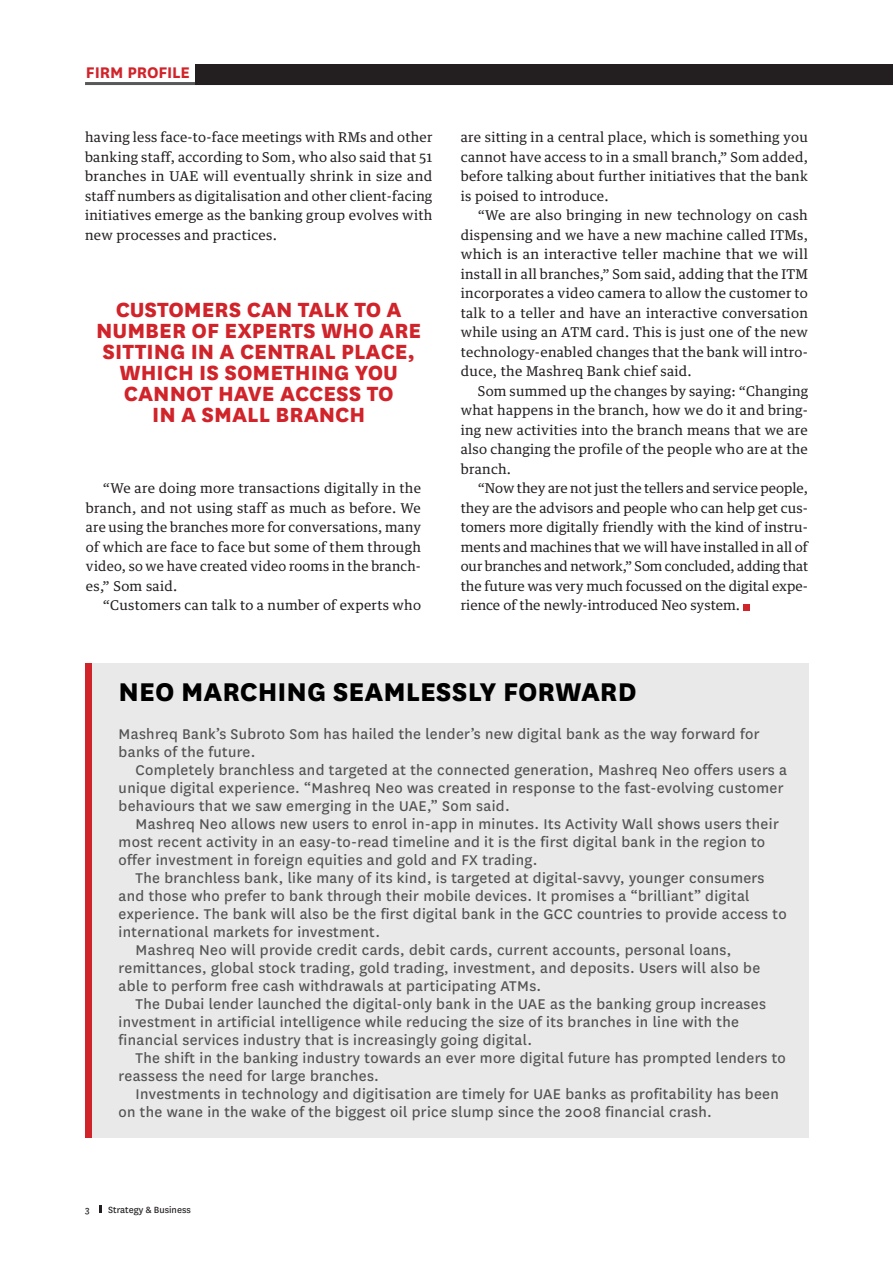
<style>
.page{position:relative;width:893px;height:1263px;background:#fff}
.page>*{position:absolute;margin:0;border:0;box-sizing:border-box;transform-origin:0 0}
.t1{font:800 30px "National";color:#000}
.t2{font:800 24px/21px "National";color:#d1232a;text-align:center}
.t3{font:700 18px "National";letter-spacing:-.01em;color:#d1232a}
.t4{font:16.5px/18px "National";letter-spacing:.02em;color:#535355}
.t5{font:13.5px/19.5px "Guardian Text Egyp";letter-spacing:.02em;color:#231f20;text-align:justify}
.t6{font:10.5px "National";color:#231f20}
</style>
<div class="page">
<div style="left:88px;top:663px;width:721px;height:474px;background:#e9e9e9"></div>
<div style="left:85px;top:663px;width:6px;height:474px;background:#d1232a"></div>
<div style="left:743px;top:604px;width:7px;height:6px;background:#d1232a"></div>
<svg style="left:99px;top:1205px;width:2px;height:8px"></svg>
<hr style="left:85px;top:82px;width:808px;height:3px;background:#57585a">
<div style="left:196px;top:64px;width:697px;height:21px;background:#231f20"></div>
<h3 class="t3" style="left:86px;top:59px;width:105px">FIRM PROFILE</h3>
<p class="t5" style="left:85px;top:126px;width:349px">having less face-to-face meetings with RMs and other banking staff, according to Som, who also said that 51 branches in UAE will eventually shrink in size and staff numbers as digitalisation and other client-facing initiatives emerge as the banking group evolves with new processes and practices.</p>
<p class="t5" style="left:461px;top:126px;width:349px">are sitting in a central place, which is something you cannot have access to in a small branch,” Som added, before talking about further initiatives that the bank is poised to introduce.</p>
<p class="t5" style="left:461px;top:204px;width:349px;text-indent:17px">“We are also bringing in new technology on cash dispensing and we have a new machine called ITMs, which is an interactive teller machine that we will install in all branches,” Som said, adding that the ITM incorporates a video camera to allow the customer to talk to a teller and have an interactive conversation while using an ATM card. This is just one of the new technology-enabled changes that the bank will intro&shy;duce, the Mashreq Bank chief said.</p>
<p class="t5" style="left:461px;top:380px;width:349px;text-indent:17px">Som summed up the changes by saying: “Changing what happens in the branch, how we do it and bring&shy;ing new activities into the branch means that we are also changing the profile of the people who are at the branch.</p>
<p class="t5" style="left:461px;top:477px;width:349px;text-indent:17px">“Now they are not just the tellers and service people, they are the advisors and people who can help get cus&shy;tomers more digitally friendly with the kind of instru&shy;ments and machines that we will have installed in all of our branches and network,” Som concluded, adding that the future was very much focussed on the digital expe&shy;rience of the newly-introduced Neo system.</p>
<h2 class="t2" style="left:96px;top:297px;width:327px">CUSTOMERS CAN TALK TO A<br>NUMBER OF EXPERTS WHO ARE<br>SITTING IN A CENTRAL PLACE,<br>WHICH IS SOMETHING YOU<br>CANNOT HAVE ACCESS TO<br>IN A SMALL BRANCH</h2>
<p class="t5" style="left:86px;top:477px;width:337px;text-indent:17px">“We are doing more transactions digitally in the branch, and not using staff as much as before. We are using the branches more for conversations, many of which are face to face but some of them through video, so we have created video rooms in the branch&shy;es,” Som said.</p>
<p class="t5" style="left:103px;top:594px;width:320px">“Customers can talk to a number of experts who</p>
<h1 class="t1" style="left:119px;top:670px;width:520px">NEO MARCHING SEAMLESSLY FORWARD</h1>
<p class="t4" style="left:119px;top:724px;width:642px">Mashreq Bank’s Subroto Som has hailed the lender’s new digital bank as the way forward for banks of the future.</p>
<p class="t4" style="left:119px;top:760px;width:670px;text-indent:17px">Completely branchless and targeted at the connected generation, Mashreq Neo offers users a unique digital experience. “Mashreq Neo was created in response to the fast-evolving customer behaviours that we saw emerging in the UAE,” Som said.</p>
<p class="t4" style="left:119px;top:814px;width:662px;text-indent:17px">Mashreq Neo allows new users to enrol in-app in minutes. Its Activity Wall shows users their most recent activity in an easy-to-read timeline and it is the first digital bank in the region to offer investment in foreign equities and gold and FX trading.</p>
<p class="t4" style="left:136px;top:868px;width:630px">The branchless bank, like many of its kind, is targeted at digital-savvy, younger consumers</p>
<p class="t4" style="left:119px;top:886px;width:632px">and those who prefer to bank through their mobile devices. It promises a “brilliant” digital</p>
<p class="t4" style="left:119px;top:904px;width:670px">experience. The bank will also be the first digital bank in the GCC countries to provide access to</p>
<p class="t4" style="left:119px;top:922px;width:263px">international markets for investment.</p>
<p class="t4" style="left:136px;top:940px;width:597px">Mashreq Neo will provide credit cards, debit cards, current accounts, personal loans,</p>
<p class="t4" style="left:119px;top:958px;width:643px">remittances, global stock trading, gold trading, investment, and deposits. Users will also be</p>
<p class="t4" style="left:119px;top:976px;width:424px">able to perform free cash withdrawals at participating ATMs.</p>
<p class="t4" style="left:136px;top:994px;width:632px">The Dubai lender launched the digital-only bank in the UAE as the banking group increases</p>
<p class="t4" style="left:119px;top:1012px;width:622px">investment in artificial intelligence while reducing the size of its branches in line with the</p>
<p class="t4" style="left:119px;top:1030px;width:415px">financial services industry that is increasingly going digital.</p>
<p class="t4" style="left:136px;top:1048px;width:652px">The shift in the banking industry towards an ever more digital future has prompted lenders to</p>
<p class="t4" style="left:119px;top:1066px;width:262px">reassess the need for large branches.</p>
<p class="t4" style="left:136px;top:1084px;width:645px">Investments in technology and digitisation are timely for UAE banks as profitability has been</p>
<p class="t4" style="left:119px;top:1102px;width:595px">on the wane in the wake of the biggest oil price slump since the 2008 financial crash.</p>
<p class="t6" style="left:85px;top:1202px;width:6px">3</p>
<p class="t6" style="left:108px;top:1202px;width:84px">Strategy &amp; Business</p>
</div>
